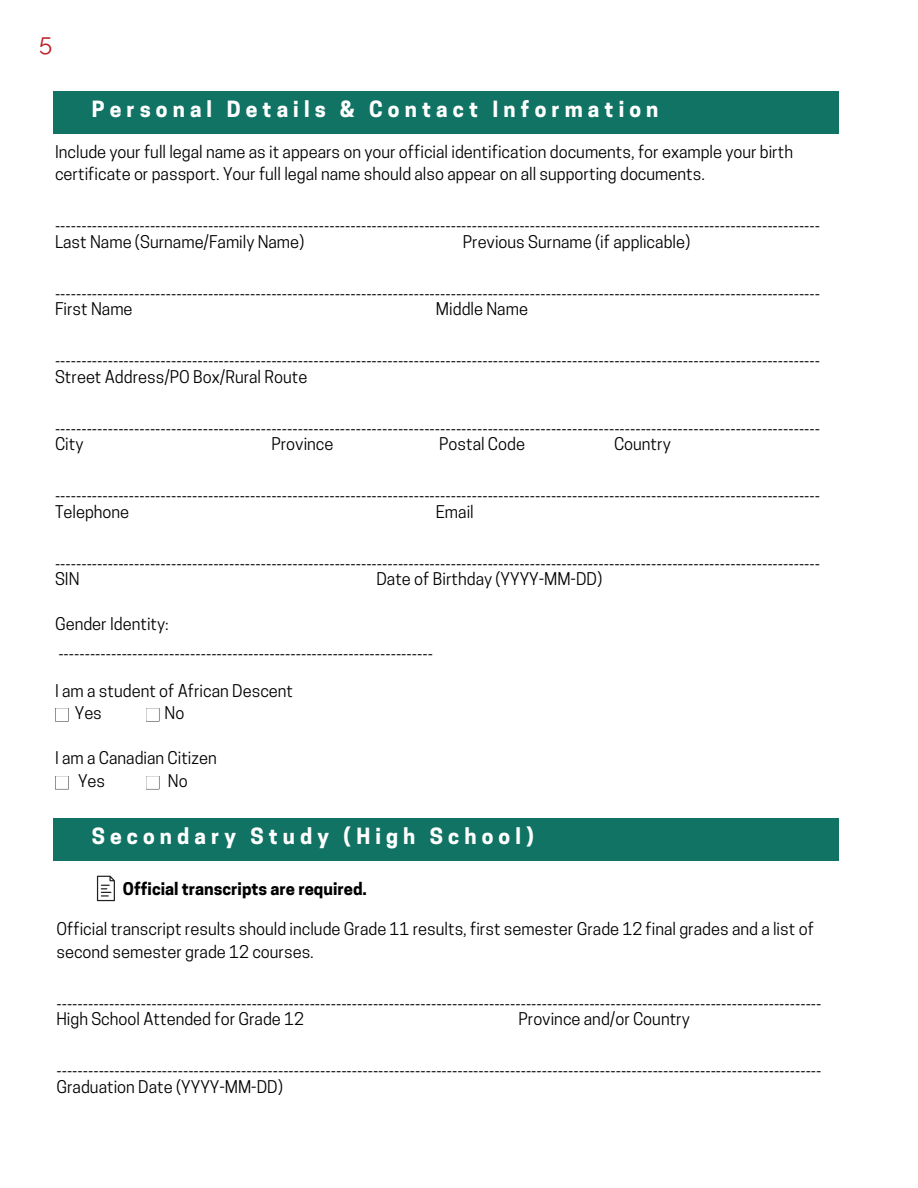
<style>
.page{position:relative;width:918px;height:1188px;background:#fff}
.page>*{position:absolute;margin:0;border:0;box-sizing:border-box;transform-origin:0 0}
.t1{font:24px "Raleway";color:#bb2024}
.t2{font:700 21px "Cooper Hewitt";letter-spacing:.245em;color:#fff}
.t3{font:16.5px/22.5px "Cooper Hewitt";color:#000}
.t4{font:700 16.5px "Cooper Hewitt";color:#000}
</style>
<div class="page">
<div style="left:53px;top:92px;width:786px;height:42px;background:#107364"></div>
<svg style="left:97px;top:876px;width:18px;height:25px"></svg>
<svg style="left:55px;top:776px;width:14px;height:13px"></svg>
<svg style="left:55px;top:708px;width:14px;height:13px"></svg>
<svg style="left:146px;top:708px;width:13px;height:13px"></svg>
<svg style="left:146px;top:776px;width:13px;height:13px"></svg>
<div style="left:53px;top:818px;width:786px;height:43px;background:#107364"></div>
<p class="t1" style="left:39px;top:28px;width:15px">5</p>
<p class="t2" style="left:92px;top:102px;width:568px">Personal Details &amp; Contact Information</p>
<p class="t3" style="left:55px;top:142px;width:740px">Include your full legal name as it appears on your official identification documents, for example your birth certificate or passport. Your full legal name should also appear on all supporting documents.</p>
<h1 class="t3" style="left:55px;top:210px;width:767px">_________________________________________________________________________________________________________________________________________________</h1>
<p class="t3" style="left:55px;top:232px;width:251px">Last Name (Surname/Family Name)</p>
<p class="t3" style="left:463px;top:232px;width:229px">Previous Surname (if applicable)</p>
<p class="t3" style="left:55px;top:277px;width:767px">_________________________________________________________________________________________________________________________________________________</p>
<p class="t3" style="left:55px;top:300px;width:79px">First Name</p>
<p class="t3" style="left:436px;top:300px;width:93px">Middle Name</p>
<p class="t3" style="left:55px;top:345px;width:767px">_________________________________________________________________________________________________________________________________________________</p>
<p class="t3" style="left:55px;top:367px;width:254px">Street Address/PO Box/Rural Route</p>
<p class="t3" style="left:55px;top:412px;width:767px">_________________________________________________________________________________________________________________________________________________</p>
<p class="t3" style="left:55px;top:435px;width:30px">City</p>
<p class="t3" style="left:271px;top:435px;width:64px">Province</p>
<p class="t3" style="left:439px;top:435px;width:87px">Postal Code</p>
<p class="t3" style="left:614px;top:435px;width:58px">Country</p>
<p class="t3" style="left:55px;top:480px;width:767px">_________________________________________________________________________________________________________________________________________________</p>
<p class="t3" style="left:55px;top:502px;width:76px">Telephone</p>
<p class="t3" style="left:436px;top:502px;width:39px">Email</p>
<p class="t3" style="left:55px;top:547px;width:767px">_________________________________________________________________________________________________________________________________________________</p>
<p class="t3" style="left:55px;top:570px;width:26px">SIN</p>
<p class="t3" style="left:376px;top:570px;width:227px">Date of Birthday (YYYY-MM-DD)</p>
<p class="t3" style="left:55px;top:615px;width:115px">Gender Identity:</p>
<p class="t3" style="left:58px;top:637px;width:376px">_______________________________________________________________________</p>
<p class="t3" style="left:55px;top:681px;width:240px">I am a student of African Descent</p>
<p class="t3" style="left:75px;top:704px;width:29px">Yes</p>
<p class="t3" style="left:165px;top:704px;width:21px">No</p>
<p class="t3" style="left:55px;top:749px;width:163px">I am a Canadian Citizen</p>
<p class="t3" style="left:78px;top:771px;width:29px">Yes</p>
<p class="t3" style="left:168px;top:771px;width:21px">No</p>
<p class="t2" style="left:92px;top:828px;width:443px">Secondary Study (High School)</p>
<p class="t4" style="left:123px;top:883px;width:246px">Official transcripts are required.</p>
<p class="t3" style="left:56px;top:920px;width:759px">Official transcript results should include Grade 11 results, first semester Grade 12 final grades and a list of second semester grade 12 courses.</p>
<h1 class="t3" style="left:56px;top:988px;width:767px">_________________________________________________________________________________________________________________________________________________</h1>
<p class="t3" style="left:56px;top:1010px;width:249px">High School Attended for Grade 12</p>
<p class="t3" style="left:518px;top:1010px;width:173px">Province and/or Country</p>
<p class="t3" style="left:56px;top:1055px;width:767px">_________________________________________________________________________________________________________________________________________________</p>
<p class="t3" style="left:56px;top:1078px;width:228px">Graduation Date (YYYY-MM-DD)</p>
</div>
